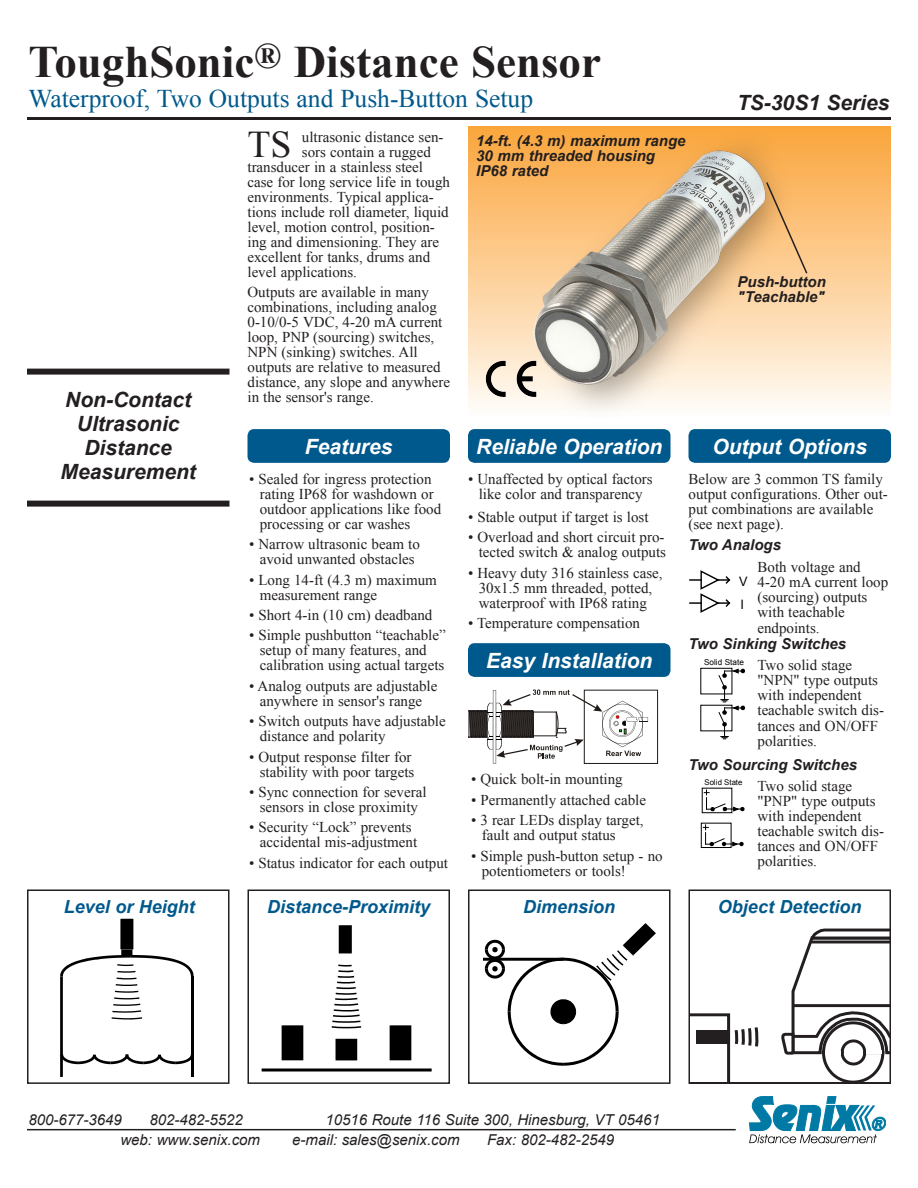
<style>
.page{position:relative;width:918px;height:1188px;background:#fff}
.page>*{position:absolute;margin:0;border:0;box-sizing:border-box;transform-origin:0 0}
.t1{font:700 45px "Times New Roman";color:#231f20}
.Drop_Cap_6{font:37.8px "Times New Roman";color:#231f20}
.t2{font:25.5px "Times New Roman";color:#00598c}
.Heading__White_in_Bo{font:italic 700 21px "Arial";color:#fff}
.Rules_above___below{font:italic 700 21px/24px "Arial";color:#231f20;text-align:center}
.t3{font:italic 700 18px "Arial";color:#00598c}
.Bullet_and_indented{font:15px/15px "Times New Roman";color:#231f20}
.Drop_Cap_6-2{font:15px "Times New Roman";color:#231f20}
.Subhead{font:italic 700 15px/15px "Arial";color:#231f20}
.t4{font:italic 15px "Arial";color:#231f20}
.t5{font:13.05px/23.1px "Arial";color:#000}
.t6{font:8.1px "Arial";letter-spacing:.005em;color:#000}
.t7{font:7.8px "Arial";letter-spacing:.005em;color:#000}
.s1{font-family:"Times New Roman";font-weight:400;font-style:normal}
</style>
<div class="page">
<img style="left:469px;top:126px;width:421px;height:285px">
<div style="left:584px;top:690px;width:74px;height:73px;border:1px solid #1f1a17"></div>
<svg style="left:468px;top:689px;width:180px;height:74px"></svg>
<svg style="left:765px;top:181px;width:44px;height:94px;background:#f1b977"></svg>
<div style="left:248px;top:429px;width:202px;height:34px;background:#00598c;border-radius:7px"></div>
<div style="left:468px;top:429px;width:202px;height:34px;background:#00598c;border-radius:7px"></div>
<img style="left:480px;top:355px;width:70px;height:50px">
<div style="left:27px;top:369px;width:203px;height:6px;background:#231f20"></div>
<div style="left:27px;top:501px;width:203px;height:6px;background:#231f20"></div>
<div style="left:468px;top:643px;width:202px;height:34px;background:#00598c;border-radius:7px"></div>
<div style="left:688px;top:429px;width:203px;height:34px;background:#00598c;border-radius:7px"></div>
<svg style="left:690px;top:570px;width:41px;height:43px"></svg>
<div style="left:701px;top:668px;width:31px;height:26px;border:1px solid #000"></div>
<svg style="left:717px;top:669px;width:28px;height:70px"></svg>
<div style="left:702px;top:788px;width:30px;height:25px;border:1px solid #000"></div>
<svg style="left:704px;top:790px;width:41px;height:22px"></svg>
<div style="left:701px;top:823px;width:30px;height:25px;border:1px solid #000"></div>
<svg style="left:703px;top:825px;width:41px;height:22px"></svg>
<svg style="left:261px;top:925px;width:171px;height:147px"></svg>
<div style="left:248px;top:890px;width:202px;height:194px;border:2px solid #231f20"></div>
<svg style="left:60px;top:918px;width:134px;height:159px"></svg>
<div style="left:27px;top:890px;width:203px;height:194px;border:2px solid #231f20"></div>
<svg style="left:691px;top:928px;width:197px;height:153px"></svg>
<hr style="left:825px;top:1051px;width:16px;height:3px;background:#fff">
<hr style="left:866px;top:1051px;width:15px;height:3px;background:#fff">
<div style="left:688px;top:890px;width:203px;height:194px;border:2px solid #231f20"></div>
<svg style="left:483px;top:923px;width:173px;height:143px"></svg>
<div style="left:468px;top:890px;width:202px;height:194px;border:2px solid #231f20"></div>
<hr style="left:27px;top:117px;width:864px;height:3px;background:#231f20">
<hr style="left:27px;top:1129px;width:709px;height:1px;background:#231f20">
<svg style="left:749px;top:1096px;width:137px;height:47px"></svg>
<p class="t1" style="left:28px;top:31px;width:574px">ToughSonic<sup>®</sup> Distance Sensor</p>
<p class="t2" style="left:28px;top:81px;width:506px">Waterproof, Two Outputs and Push-Button Setup</p>
<p class="Rules_above___below" style="left:737px;top:91px;width:154px">TS-30S1 Series</p>
<p class="Drop_Cap_6" style="left:248px;top:119px;width:46px">TS</p>
<p class="Drop_Cap_6-2" style="left:302px;top:126px;width:143px">ultrasonic distance sen-</p>
<p class="Subhead" style="left:476px;top:134px;width:211px">14-ft. (4.3 m) maximum range<br>30 mm threaded housing<br>IP68 rated</p>
<p class="Drop_Cap_6-2" style="left:302px;top:142px;width:131px">sors contain a rugged</p>
<p class="Drop_Cap_6-2" style="left:248px;top:157px;width:177px">transducer in a stainless steel</p>
<p class="Drop_Cap_6-2" style="left:248px;top:172px;width:204px">case for long service life in tough</p>
<p class="Drop_Cap_6-2" style="left:248px;top:187px;width:188px">environments. Typical applica-</p>
<p class="Drop_Cap_6-2" style="left:248px;top:202px;width:203px">tions include roll diameter, liquid</p>
<p class="Drop_Cap_6-2" style="left:248px;top:217px;width:189px">level, motion control, position-</p>
<p class="Drop_Cap_6-2" style="left:248px;top:232px;width:193px">ing and dimensioning. They are</p>
<p class="Drop_Cap_6-2" style="left:248px;top:247px;width:184px">excellent for tanks, drums and</p>
<p class="Drop_Cap_6-2" style="left:248px;top:262px;width:111px">level applications.</p>
<p class="Bullet_and_indented" style="left:248px;top:284px;width:204px">Outputs are available in many combinations, including analog<br>0-10/0-5 VDC, 4-20 mA current loop, PNP (sourcing) switches,<br>NPN (sinking) switches. All outputs are relative to measured distance, any slope and anywhere</p>
<p class="Subhead" style="left:738px;top:275px;width:90px">Push-button "Teachable"</p>
<p class="Rules_above___below" style="left:65px;top:388px;width:127px">Non-Contact</p>
<p class="Bullet_and_indented" style="left:248px;top:389px;width:128px">in the sensor's range.</p>
<p class="Rules_above___below" style="left:61px;top:412px;width:137px">Ultrasonic<br>Distance<br>Measurement</p>
<p class="Heading__White_in_Bo" style="left:305px;top:432px;width:89px">Features</p>
<p class="Heading__White_in_Bo" style="left:476px;top:432px;width:188px">Reliable Operation</p>
<p class="Heading__White_in_Bo" style="left:712px;top:432px;width:156px">Output Options</p>
<p class="Bullet_and_indented" style="left:468px;top:471px;width:186px;text-align:center">• Unaffected by optical factors like color and transparency</p>
<p class="Bullet_and_indented" style="left:468px;top:509px;width:182px">• Stable output if target is lost</p>
<p class="Bullet_and_indented" style="left:468px;top:530px;width:200px;text-align:right">• Overload and short circuit pro&shy;tected switch &amp; analog outputs</p>
<p class="Bullet_and_indented" style="left:468px;top:565px;width:196px;text-align:center">• Heavy duty 316 stainless case,<br>30x1.5 mm threaded, potted, waterproof with IP68 rating</p>
<p class="Bullet_and_indented" style="left:468px;top:616px;width:174px">• Temperature compensation</p>
<p class="Bullet_and_indented" style="left:688px;top:471px;width:201px">Below are 3 common TS family output configurations. Other out&shy;put combinations are available (see next page).</p>
<p class="Subhead" style="left:688px;top:538px;width:94px">Two Analogs</p>
<p class="Bullet_and_indented" style="left:758px;top:560px;width:132px">Both voltage and<br>4-20 mA current loop (sourcing) outputs with teachable endpoints.</p>
<p class="Subhead" style="left:758px;top:634px;width:96px;line-height:21px;text-indent:-69px">Two Sinking Switches<br><span class="s1">Two solid stage</span></p>
<p class="Bullet_and_indented" style="left:758px;top:673px;width:128px">"NPN" type outputs with independent teachable switch dis&shy;tances and ON/OFF polarities.</p>
<p class="Subhead" style="left:758px;top:754px;width:101px;line-height:21px;text-indent:-69px">Two Sourcing Switches<br><span class="s1">Two solid stage</span></p>
<p class="Bullet_and_indented" style="left:758px;top:793px;width:128px">"PNP" type outputs with independent teachable switch dis&shy;tances and ON/OFF polarities.</p>
<p class="Bullet_and_indented" style="left:260px;top:471px;width:183px;text-indent:-11px">• Sealed for ingress protection rating IP68 for washdown or outdoor applications like food processing or car washes</p>
<p class="Bullet_and_indented" style="left:249px;top:537px;width:172px;text-align:center">• Narrow ultrasonic beam to avoid unwanted obstacles</p>
<p class="Bullet_and_indented" style="left:260px;top:572px;width:179px;text-indent:-11px">• Long 14-ft (4.3 m) maximum measurement range</p>
<p class="Bullet_and_indented" style="left:249px;top:607px;width:185px">• Short 4-in (10 cm) deadband</p>
<p class="Bullet_and_indented" style="left:260px;top:628px;width:187px;text-indent:-11px">• Simple pushbutton “teachable” setup of many features, and calibration using actual targets</p>
<p class="Bullet_and_indented" style="left:249px;top:678px;width:190px;text-align:center">• Analog outputs are adjustable anywhere in sensor's range</p>
<p class="Bullet_and_indented" style="left:260px;top:714px;width:187px;text-indent:-11px">• Switch outputs have adjustable distance and polarity</p>
<p class="Bullet_and_indented" style="left:249px;top:749px;width:167px;text-align:right">• Output response filter for stability with poor targets</p>
<p class="Bullet_and_indented" style="left:249px;top:784px;width:179px;text-align:center">• Sync connection for several sensors in close proximity</p>
<p class="Bullet_and_indented" style="left:260px;top:820px;width:159px;text-indent:-11px">• Security “Lock” prevents accidental mis-adjustment</p>
<p class="Bullet_and_indented" style="left:249px;top:855px;width:201px">• Status indicator for each output</p>
<p class="t5" style="left:739px;top:570px;width:10px">V<br>I</p>
<p class="Heading__White_in_Bo" style="left:486px;top:646px;width:168px">Easy Installation</p>
<p class="t6" style="left:704px;top:657px;width:41px">Solid State</p>
<p class="Bullet_and_indented" style="left:471px;top:772px;width:153px">• Quick bolt-in mounting</p>
<p class="Bullet_and_indented" style="left:471px;top:792px;width:177px">• Permanently attached cable</p>
<p class="Bullet_and_indented" style="left:482px;top:812px;width:163px;text-indent:-11px">• 3 rear LEDs display target, fault and output status</p>
<p class="Bullet_and_indented" style="left:482px;top:848px;width:182px;text-indent:-11px">• Simple push-button setup - no potentiometers or tools!</p>
<p class="t7" style="left:704px;top:777px;width:40px">Solid State</p>
<p class="t3" style="left:64px;top:895px;width:133px">Level or Height</p>
<p class="t3" style="left:267px;top:895px;width:165px">Distance-Proximity</p>
<p class="t3" style="left:523px;top:895px;width:94px">Dimension</p>
<p class="t3" style="left:718px;top:895px;width:145px">Object Detection</p>
<p class="t4" style="left:28px;top:1110px;width:95px">800-677-3649</p>
<p class="t4" style="left:149px;top:1110px;width:95px">802-482-5522</p>
<p class="t4" style="left:325px;top:1110px;width:336px">10516 Route 116 Suite 300, Hinesburg, VT 05461</p>
<p class="t4" style="left:120px;top:1130px;width:141px">web: www.senix.com</p>
<p class="t4" style="left:292px;top:1130px;width:169px">e-mail: sales@senix.com</p>
<p class="t4" style="left:487px;top:1130px;width:129px">Fax: 802-482-2549</p>
</div>
